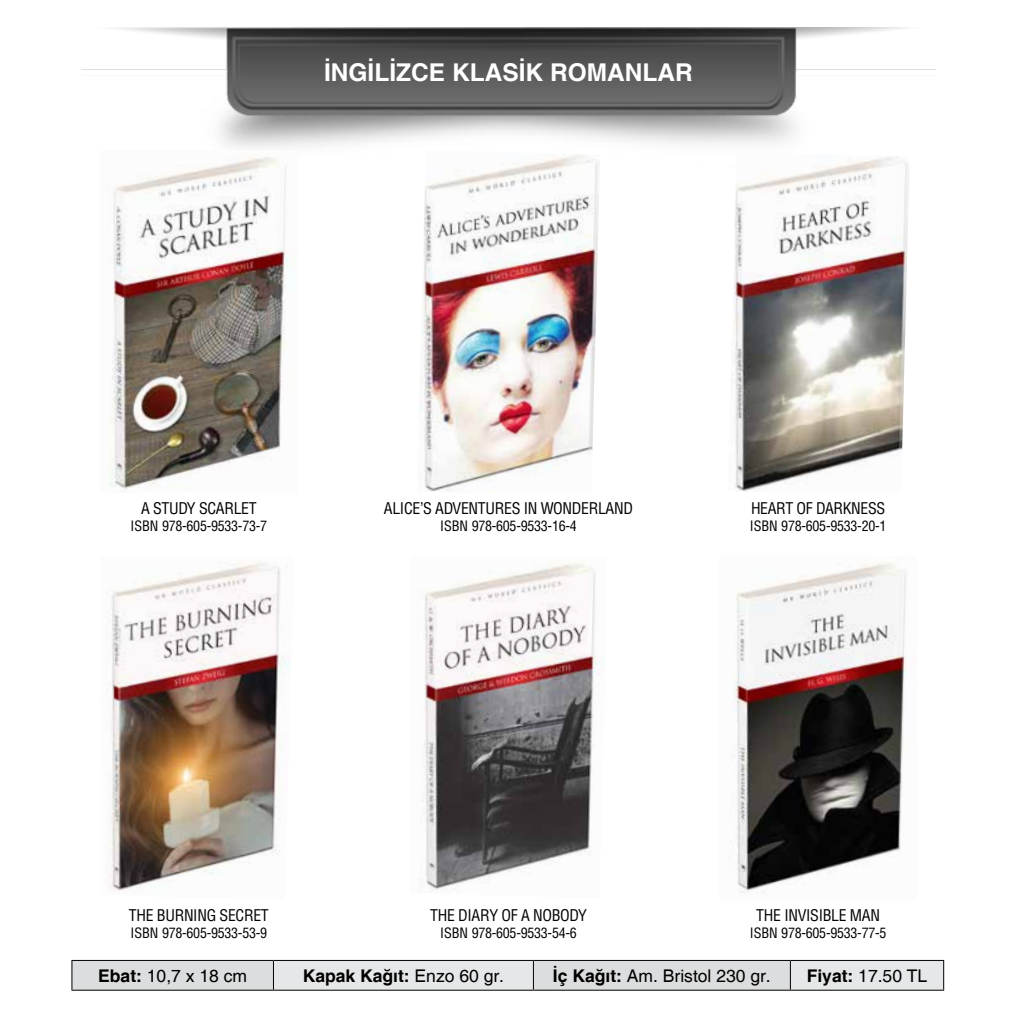
<style>
.page{position:relative;width:1017px;height:1017px;background:#fff}
.page>*{position:absolute;margin:0;border:0;box-sizing:border-box;transform-origin:0 0}
.t1{font:700 24.5px "Helvetica";color:#fff}
.t2{font:17.5px "Helvetica";color:#000}
.t3{font:700 17.5px "Helvetica";color:#000}
.t4{font:15.75px "Helvetica Cond Normal Tr";letter-spacing:-.02em;color:#000}
.t5{font:14px "Helvetica Cond Normal Tr";letter-spacing:-.02em;color:#000}
.s1{font-weight:700}
.s2{font-weight:400}
</style>
<div class="page">
<img style="left:82px;top:27px;width:853px;height:122px">
<svg style="left:71px;top:960px;width:873px;height:30px;background:#d6d7d8"></svg>
<hr style="left:71px;top:990px;width:202px;height:1px;background:#000">
<hr style="left:273px;top:990px;width:260px;height:1px;background:#000">
<hr style="left:533px;top:990px;width:257px;height:1px;background:#000">
<hr style="left:790px;top:990px;width:154px;height:1px;background:#000">
<img style="left:109px;top:157px;width:180px;height:332px">
<img style="left:419px;top:154px;width:181px;height:338px">
<img style="left:731px;top:156px;width:178px;height:335px">
<img style="left:106px;top:562px;width:185px;height:330px">
<img style="left:422px;top:563px;width:178px;height:329px">
<img style="left:732px;top:563px;width:175px;height:330px">
<h1 class="t1" style="left:324px;top:57px;width:370px">İNGİLİZCE KLASİK ROMANLAR</h1>
<p class="t4" style="left:141px;top:499px;width:117px">A STUDY SCARLET</p>
<p class="t5" style="left:130px;top:517px;width:138px">ISBN 978-605-9533-73-7</p>
<p class="t4" style="left:384px;top:499px;width:251px">ALICE’S ADVENTURES IN WONDERLAND</p>
<p class="t5" style="left:440px;top:517px;width:138px">ISBN 978-605-9533-16-4</p>
<p class="t4" style="left:751px;top:499px;width:136px">HEART OF DARKNESS</p>
<p class="t5" style="left:750px;top:517px;width:138px">ISBN 978-605-9533-20-1</p>
<p class="t4" style="left:129px;top:905px;width:141px">THE BURNING SECRET</p>
<p class="t5" style="left:130px;top:924px;width:138px">ISBN 978-605-9533-53-9</p>
<p class="t4" style="left:430px;top:905px;width:158px">THE DIARY OF A NOBODY</p>
<p class="t5" style="left:440px;top:924px;width:138px">ISBN 978-605-9533-54-6</p>
<p class="t4" style="left:756px;top:905px;width:125px">THE INVISIBLE MAN</p>
<p class="t5" style="left:750px;top:924px;width:138px">ISBN 978-605-9533-77-5</p>
<p class="t2" style="left:98px;top:965px;width:150px"><span class="s1">Ebat:</span> 10,7 x 18 cm</p>
<p class="t3" style="left:303px;top:965px;width:203px">Kapak Kağıt: <span class="s2">Enzo 60 gr.</span></p>
<p class="t2" style="left:553px;top:965px;width:219px"><span class="s1">İç Kağıt:</span> Am. Bristol 230 gr.</p>
<p class="t2" style="left:807px;top:965px;width:122px"><span class="s1">Fiyat:</span> 17.50 TL</p>
</div>
